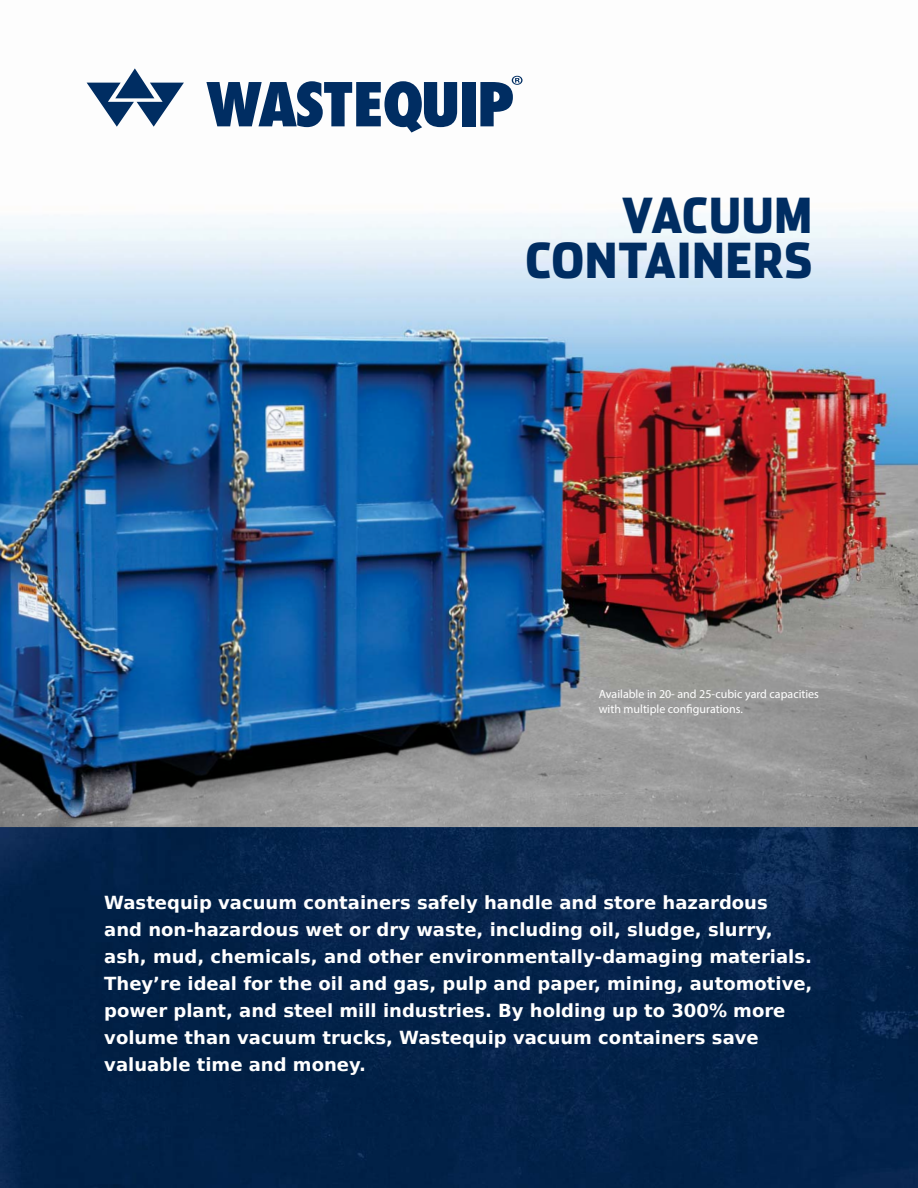
<style>
.page{position:relative;width:918px;height:1188px;background:#fff}
.page>*{position:absolute;margin:0;border:0;box-sizing:border-box;transform-origin:0 0}
.t1{font:900 48px/45px "Stainless Cond";letter-spacing:.025em;color:#002d62;text-align:right}
.t2{font:700 18px/27px "DejaVu Sans";color:#fff}
.t3{font:12px/14.4px "Myriad Pro";color:#fff}
</style>
<div class="page">
<img style="left:0;top:827px;width:918px;height:361px">
<img style="left:0;top:219px;width:918px;height:608px">
<svg style="left:87px;top:68px;width:97px;height:59px"></svg>
<svg style="left:206px;top:81px;width:251px;height:52px"></svg>
<div style="left:462px;top:82px;width:13px;height:44px;background:#002d62"></div>
<svg style="left:480px;top:76px;width:43px;height:50px"></svg>
<h1 class="t1" style="left:526px;top:198px;width:288px">VACUUM<br>CONTAINERS</h1>
<p class="t3" style="left:599px;top:688px;width:222px">Available in 20- and 25-cubic yard capacities with multiple configurations.</p>
<p class="t2" style="left:104px;top:890px;width:710px">Wastequip vacuum containers safely handle and store hazardous<br>and non-hazardous wet or dry waste, including oil, sludge, slurry, ash, mud, chemicals, and other environmentally-damaging materials.<br>They’re ideal for the oil and gas, pulp and paper, mining, automotive, power plant, and steel mill industries. By holding up to 300% more volume than vacuum trucks, Wastequip vacuum containers save valuable time and money.</p>
</div>
